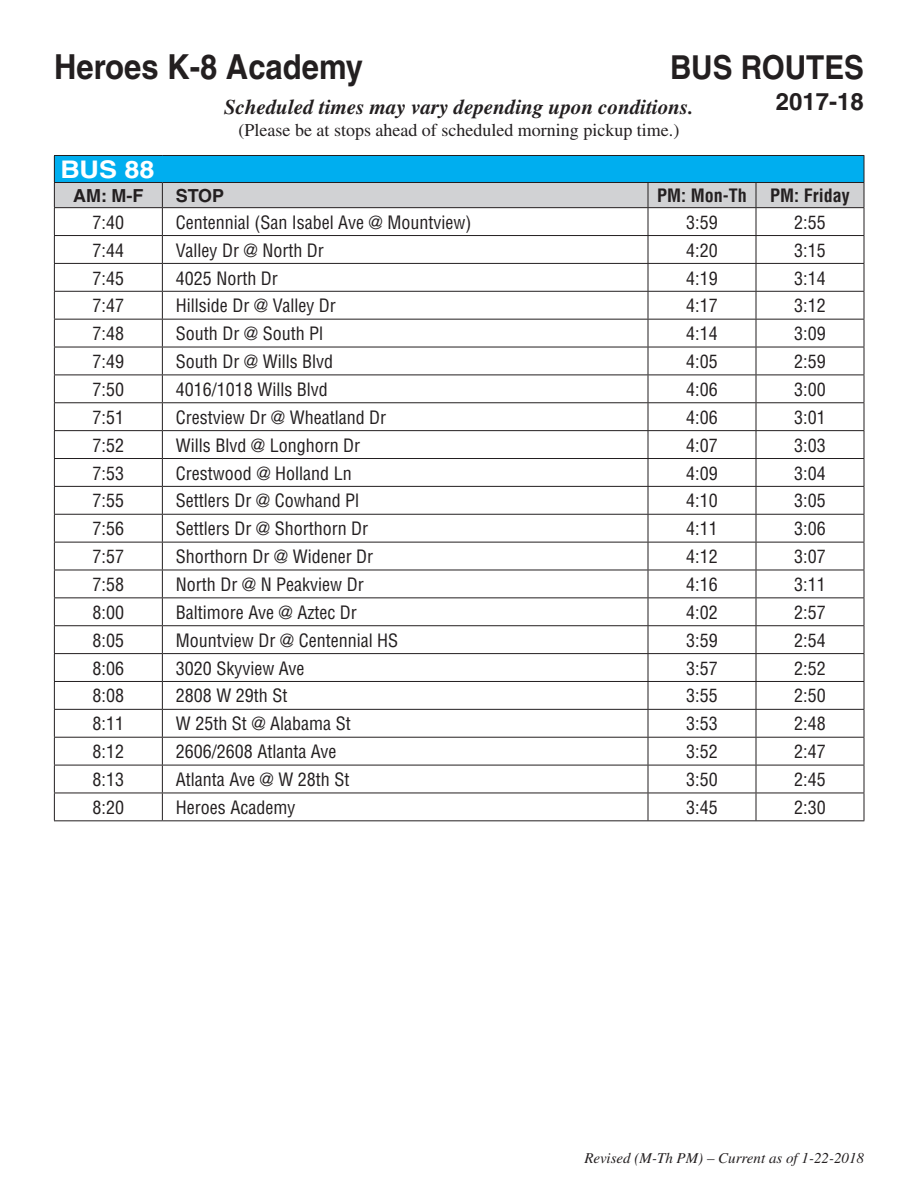
<style>
.page{position:relative;width:918px;height:1188px;background:#fff}
.page>*{position:absolute;margin:0;border:0;box-sizing:border-box;transform-origin:0 0}
.t1{font:700 34.5px "Helvetica";color:#231f20;scale:.9 1}
.t2{font:700 33px "Helvetica";color:#231f20;scale:.9 1}
.t3{font:700 24.3px "Helvetica";color:#fff;scale:1.11 1}
.t4{font:700 24px "Helvetica";color:#231f20}
.t5{font:italic 700 21px "Times";color:#231f20}
.t6{font:condensed 18px "Helvetica";color:#231f20}
.t7{font:18px "Times";color:#231f20}
.t8{font:700 condensed 18px "Helvetica";color:#231f20}
.t9{font:700 18px "Helvetica";color:#231f20}
.t10{font:italic 15px "Times";color:#231f20}
</style>
<div class="page">
<hr style="left:54px;top:155px;width:108px;height:1px;background:#231f20">
<hr style="left:162px;top:155px;width:486px;height:1px;background:#231f20">
<hr style="left:648px;top:155px;width:108px;height:1px;background:#231f20">
<hr style="left:756px;top:155px;width:108px;height:1px;background:#231f20">
<svg style="left:54px;top:156px;width:811px;height:664px"></svg>
<hr style="left:54px;top:820px;width:108px;height:1px;background:#231f20">
<hr style="left:162px;top:820px;width:486px;height:1px;background:#231f20">
<hr style="left:648px;top:820px;width:108px;height:1px;background:#231f20">
<hr style="left:756px;top:820px;width:108px;height:1px;background:#231f20">
<hr style="left:54px;top:207px;width:108px;height:1px;background:#231f20">
<hr style="left:162px;top:207px;width:486px;height:1px;background:#231f20">
<hr style="left:648px;top:207px;width:108px;height:1px;background:#231f20">
<hr style="left:756px;top:207px;width:108px;height:1px;background:#231f20">
<h1 class="t1" style="left:54px;top:46px;width:345px">Heroes K-8 Academy</h1>
<h2 class="t2" style="left:670px;top:47px;width:217px">BUS ROUTES</h2>
<p class="t5" style="left:224px;top:95px;width:471px">Scheduled times may vary depending upon conditions.</p>
<p class="t7" style="left:239px;top:119px;width:442px">(Please be at stops ahead of scheduled morning pickup time.)</p>
<h3 class="t3" style="left:60px;top:155px;width:86px">BUS 88</h3>
<p class="t9" style="left:73px;top:185px;width:72px">AM: M-F</p>
<p class="t9" style="left:176px;top:185px;width:50px">STOP</p>
<p class="t8" style="left:657px;top:184px;width:91px">PM: Mon-Th</p>
<p class="t8" style="left:770px;top:184px;width:81px">PM: Friday</p>
<p class="t6" style="left:93px;top:211px;width:33px">7:40</p>
<p class="t6" style="left:176px;top:211px;width:297px">Centennial (San Isabel Ave @ Mountview)</p>
<p class="t6" style="left:686px;top:211px;width:33px">3:59</p>
<p class="t6" style="left:794px;top:211px;width:33px">2:55</p>
<p class="t6" style="left:93px;top:239px;width:33px">7:44</p>
<p class="t6" style="left:176px;top:239px;width:150px">Valley Dr @ North Dr</p>
<p class="t6" style="left:686px;top:239px;width:33px">4:20</p>
<p class="t6" style="left:794px;top:239px;width:33px">3:15</p>
<p class="t6" style="left:93px;top:267px;width:33px">7:45</p>
<p class="t6" style="left:176px;top:267px;width:103px">4025 North Dr</p>
<p class="t6" style="left:686px;top:267px;width:33px">4:19</p>
<p class="t6" style="left:794px;top:267px;width:33px">3:14</p>
<p class="t6" style="left:93px;top:295px;width:33px">7:47</p>
<p class="t6" style="left:176px;top:295px;width:162px">Hillside Dr @ Valley Dr</p>
<p class="t6" style="left:686px;top:295px;width:33px">4:17</p>
<p class="t6" style="left:794px;top:295px;width:33px">3:12</p>
<p class="t6" style="left:93px;top:322px;width:33px">7:48</p>
<p class="t6" style="left:176px;top:322px;width:149px">South Dr @ South Pl</p>
<p class="t6" style="left:686px;top:322px;width:33px">4:14</p>
<p class="t6" style="left:794px;top:322px;width:33px">3:09</p>
<p class="t6" style="left:93px;top:350px;width:33px">7:49</p>
<p class="t6" style="left:176px;top:350px;width:159px">South Dr @ Wills Blvd</p>
<p class="t6" style="left:686px;top:350px;width:33px">4:05</p>
<p class="t6" style="left:794px;top:350px;width:33px">2:59</p>
<p class="t6" style="left:93px;top:378px;width:33px">7:50</p>
<p class="t6" style="left:176px;top:378px;width:153px">4016/1018 Wills Blvd</p>
<p class="t6" style="left:686px;top:378px;width:33px">4:06</p>
<p class="t6" style="left:794px;top:378px;width:33px">3:00</p>
<p class="t6" style="left:93px;top:406px;width:33px">7:51</p>
<p class="t6" style="left:176px;top:406px;width:212px">Crestview Dr @ Wheatland Dr</p>
<p class="t6" style="left:686px;top:406px;width:33px">4:06</p>
<p class="t6" style="left:794px;top:406px;width:33px">3:01</p>
<p class="t6" style="left:93px;top:434px;width:33px">7:52</p>
<p class="t6" style="left:176px;top:434px;width:186px">Wills Blvd @ Longhorn Dr</p>
<p class="t6" style="left:686px;top:434px;width:33px">4:07</p>
<p class="t6" style="left:794px;top:434px;width:33px">3:03</p>
<p class="t6" style="left:93px;top:462px;width:33px">7:53</p>
<p class="t6" style="left:176px;top:462px;width:177px">Crestwood @ Holland Ln</p>
<p class="t6" style="left:686px;top:462px;width:33px">4:09</p>
<p class="t6" style="left:794px;top:462px;width:33px">3:04</p>
<p class="t6" style="left:93px;top:490px;width:33px">7:55</p>
<p class="t6" style="left:176px;top:490px;width:185px">Settlers Dr @ Cowhand Pl</p>
<p class="t6" style="left:686px;top:490px;width:33px">4:10</p>
<p class="t6" style="left:794px;top:490px;width:33px">3:05</p>
<p class="t6" style="left:93px;top:517px;width:33px">7:56</p>
<p class="t6" style="left:176px;top:517px;width:194px">Settlers Dr @ Shorthorn Dr</p>
<p class="t6" style="left:686px;top:517px;width:33px">4:11</p>
<p class="t6" style="left:794px;top:517px;width:33px">3:06</p>
<p class="t6" style="left:93px;top:545px;width:33px">7:57</p>
<p class="t6" style="left:176px;top:545px;width:199px">Shorthorn Dr @ Widener Dr</p>
<p class="t6" style="left:686px;top:545px;width:33px">4:12</p>
<p class="t6" style="left:794px;top:545px;width:33px">3:07</p>
<p class="t6" style="left:93px;top:573px;width:33px">7:58</p>
<p class="t6" style="left:176px;top:573px;width:189px">North Dr @ N Peakview Dr</p>
<p class="t6" style="left:686px;top:573px;width:33px">4:16</p>
<p class="t6" style="left:794px;top:573px;width:33px">3:11</p>
<p class="t6" style="left:93px;top:601px;width:33px">8:00</p>
<p class="t6" style="left:176px;top:601px;width:183px">Baltimore Ave @ Aztec Dr</p>
<p class="t6" style="left:686px;top:601px;width:33px">4:02</p>
<p class="t6" style="left:794px;top:601px;width:33px">2:57</p>
<p class="t6" style="left:93px;top:629px;width:33px">8:05</p>
<p class="t6" style="left:176px;top:629px;width:224px">Mountview Dr @ Centennial HS</p>
<p class="t6" style="left:686px;top:629px;width:33px">3:59</p>
<p class="t6" style="left:794px;top:629px;width:33px">2:54</p>
<p class="t6" style="left:93px;top:657px;width:33px">8:06</p>
<p class="t6" style="left:176px;top:657px;width:130px">3020 Skyview Ave</p>
<p class="t6" style="left:686px;top:657px;width:33px">3:57</p>
<p class="t6" style="left:794px;top:657px;width:33px">2:52</p>
<p class="t6" style="left:93px;top:685px;width:33px">8:08</p>
<p class="t6" style="left:176px;top:685px;width:113px">2808 W 29th St</p>
<p class="t6" style="left:686px;top:685px;width:33px">3:55</p>
<p class="t6" style="left:794px;top:685px;width:33px">2:50</p>
<p class="t6" style="left:93px;top:713px;width:33px">8:11</p>
<p class="t6" style="left:176px;top:713px;width:176px">W 25th St @ Alabama St</p>
<p class="t6" style="left:686px;top:713px;width:33px">3:53</p>
<p class="t6" style="left:794px;top:713px;width:33px">2:48</p>
<p class="t6" style="left:93px;top:740px;width:33px">8:12</p>
<p class="t6" style="left:176px;top:740px;width:162px">2606/2608 Atlanta Ave</p>
<p class="t6" style="left:686px;top:740px;width:33px">3:52</p>
<p class="t6" style="left:794px;top:740px;width:33px">2:47</p>
<p class="t6" style="left:93px;top:768px;width:33px">8:13</p>
<p class="t6" style="left:176px;top:768px;width:175px">Atlanta Ave @ W 28th St</p>
<p class="t6" style="left:686px;top:768px;width:33px">3:50</p>
<p class="t6" style="left:794px;top:768px;width:33px">2:45</p>
<p class="t6" style="left:93px;top:796px;width:33px">8:20</p>
<p class="t6" style="left:176px;top:796px;width:121px">Heroes Academy</p>
<p class="t6" style="left:686px;top:796px;width:33px">3:45</p>
<p class="t6" style="left:794px;top:796px;width:33px">2:30</p>
<h3 class="t4" style="left:776px;top:87px;width:90px">2017-18</h3>
<p class="t10" style="left:584px;top:1150px;width:281px">Revised (M-Th PM) – Current as of 1-22-2018</p>
</div>
